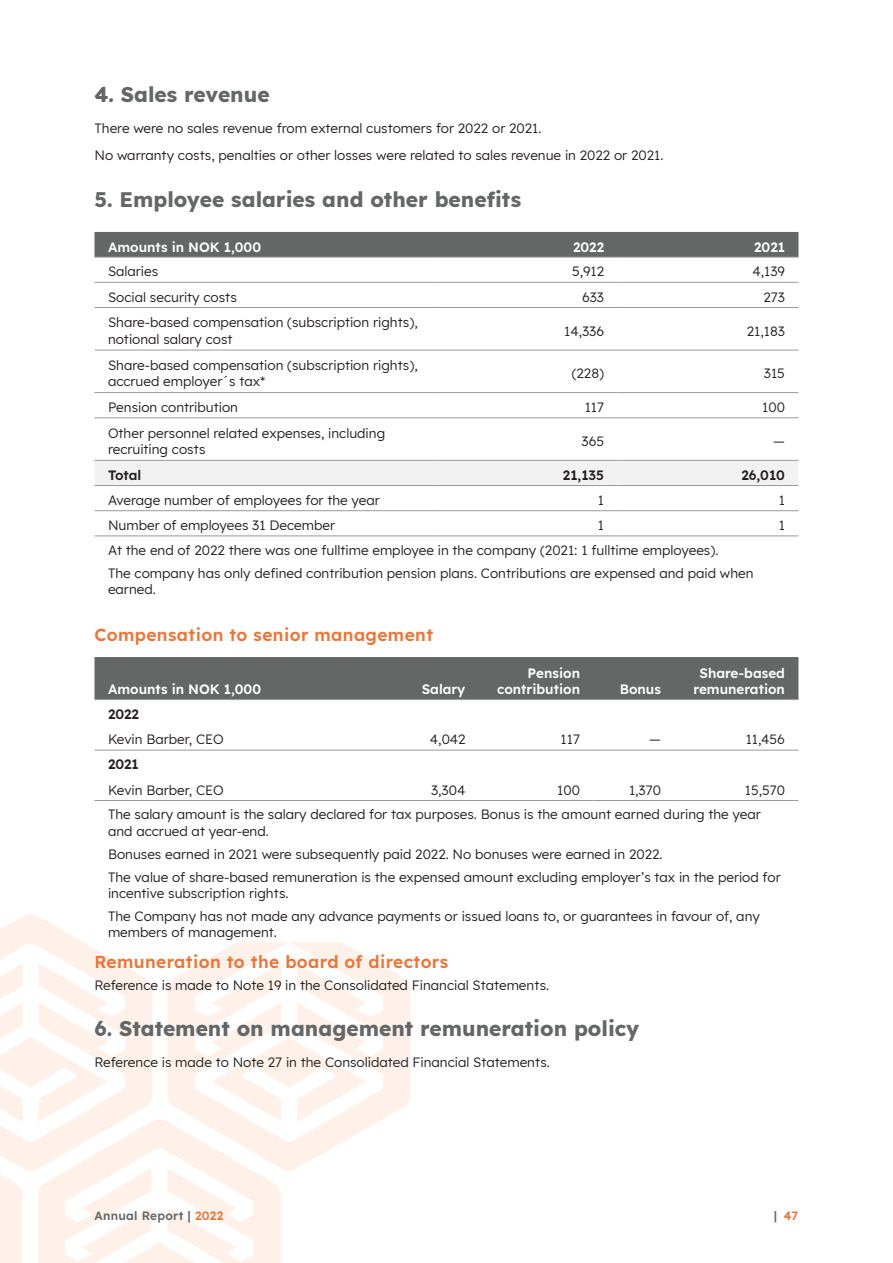
<style>
.page{position:relative;width:893px;height:1263px;background:#fff}
.page>*{position:absolute;margin:0;border:0;box-sizing:border-box;transform-origin:0 0}
.header_1{font:700 21px "Lexend";color:#656666}
.header_2{font:600 17.25px "Lexend";letter-spacing:.025em;color:#ef7232}
.table_FL{font:13.5px/16.2px "Lexend";color:#231f20}
.body{font:13.5px "Lexend";color:#231f20}
.table_FR{font:13.5px "Lexend";color:#231f20}
.table_head_FR{font:600 13.5px/16.2px "Lexend";color:#fff;text-align:right}
.table_head_FL{font:600 13.5px "Lexend";color:#fff}
.table_FL-2{font:600 13.5px "Lexend";color:#231f20}
.table_FR-2{font:600 13.5px "Lexend";color:#231f20}
.t1{font:600 12px "Lexend";letter-spacing:.02em;color:#656666}
.t2{font:600 12px "Lexend";color:#ef7232}
.s1{color:#ef7232}
.s2{color:#656666}
</style>
<div class="page">
<svg style="left:0;top:914px;width:410px;height:349px;fill:#fdf4ef"></svg>
<div style="left:94px;top:232px;width:704px;height:25px;background:#656666"></div>
<svg style="left:94px;top:281px;width:704px;height:255px"></svg>
<div style="left:94px;top:461px;width:704px;height:24px;background:#f1f2f1"></div>
<hr style="left:94px;top:257px;width:343px;height:1px;background:#989999">
<hr style="left:437px;top:257px;width:181px;height:1px;background:#989999">
<hr style="left:618px;top:257px;width:180px;height:1px;background:#989999">
<hr style="left:94px;top:282px;width:343px;height:1px;background:#989999">
<hr style="left:437px;top:282px;width:181px;height:1px;background:#989999">
<hr style="left:618px;top:282px;width:180px;height:1px;background:#989999">
<hr style="left:94px;top:307px;width:343px;height:1px;background:#989999">
<hr style="left:437px;top:307px;width:181px;height:1px;background:#989999">
<hr style="left:618px;top:307px;width:180px;height:1px;background:#989999">
<hr style="left:94px;top:350px;width:343px;height:1px;background:#989999">
<hr style="left:437px;top:350px;width:181px;height:1px;background:#989999">
<hr style="left:618px;top:350px;width:180px;height:1px;background:#989999">
<hr style="left:94px;top:392px;width:343px;height:1px;background:#989999">
<hr style="left:437px;top:392px;width:181px;height:1px;background:#989999">
<hr style="left:618px;top:392px;width:180px;height:1px;background:#989999">
<hr style="left:94px;top:417px;width:343px;height:1px;background:#989999">
<hr style="left:437px;top:417px;width:181px;height:1px;background:#989999">
<hr style="left:618px;top:417px;width:180px;height:1px;background:#989999">
<hr style="left:94px;top:510px;width:343px;height:1px;background:#989999">
<hr style="left:437px;top:510px;width:181px;height:1px;background:#989999">
<hr style="left:618px;top:510px;width:180px;height:1px;background:#989999">
<hr style="left:94px;top:536px;width:343px;height:1px;background:#989999">
<hr style="left:437px;top:536px;width:181px;height:1px;background:#989999">
<hr style="left:618px;top:536px;width:180px;height:1px;background:#989999">
<hr style="left:94px;top:460px;width:343px;height:1px;background:#989999">
<hr style="left:437px;top:460px;width:181px;height:1px;background:#989999">
<hr style="left:618px;top:460px;width:180px;height:1px;background:#989999">
<hr style="left:94px;top:485px;width:343px;height:1px;background:#989999">
<hr style="left:437px;top:485px;width:181px;height:1px;background:#989999">
<hr style="left:618px;top:485px;width:180px;height:1px;background:#989999">
<div style="left:94px;top:657px;width:704px;height:42px;background:#656666"></div>
<svg style="left:94px;top:700px;width:704px;height:242px"></svg>
<hr style="left:94px;top:699px;width:312px;height:1px;background:#989999">
<hr style="left:406px;top:699px;width:73px;height:1px;background:#989999">
<hr style="left:479px;top:699px;width:114px;height:1px;background:#989999">
<hr style="left:593px;top:699px;width:81px;height:1px;background:#989999">
<hr style="left:674px;top:699px;width:124px;height:1px;background:#989999">
<hr style="left:94px;top:750px;width:312px;height:1px;background:#989999">
<hr style="left:406px;top:750px;width:73px;height:1px;background:#989999">
<hr style="left:479px;top:750px;width:114px;height:1px;background:#989999">
<hr style="left:593px;top:750px;width:81px;height:1px;background:#989999">
<hr style="left:674px;top:750px;width:124px;height:1px;background:#989999">
<hr style="left:94px;top:800px;width:312px;height:1px;background:#989999">
<hr style="left:406px;top:800px;width:73px;height:1px;background:#989999">
<hr style="left:479px;top:800px;width:114px;height:1px;background:#989999">
<hr style="left:593px;top:800px;width:81px;height:1px;background:#989999">
<hr style="left:674px;top:800px;width:124px;height:1px;background:#989999">
<p class="header_1" style="left:94px;top:78px;width:177px">4. Sales revenue</p>
<p class="body" style="left:94px;top:118px;width:448px">There were no sales revenue from external customers for 2022 or 2021.</p>
<p class="body" style="left:94px;top:145px;width:570px">No warranty costs, penalties or other losses were related to sales revenue in 2022 or 2021.</p>
<p class="header_1" style="left:94px;top:182px;width:428px">5. Employee salaries and other benefits</p>
<p class="table_head_FL" style="left:108px;top:237px;width:155px">Amounts in NOK 1,000</p>
<p class="table_head_FR" style="left:573px;top:238px;width:32px">2022</p>
<p class="table_head_FR" style="left:754px;top:238px;width:32px">2021</p>
<p class="table_FL" style="left:108px;top:263px;width:52px">Salaries</p>
<p class="table_FR" style="left:572px;top:262px;width:34px">5,912</p>
<p class="table_FR" style="left:752px;top:262px;width:34px">4,139</p>
<p class="table_FL" style="left:108px;top:288px;width:131px">Social security costs</p>
<p class="table_FR" style="left:582px;top:287px;width:24px">633</p>
<p class="table_FR" style="left:763px;top:287px;width:23px">273</p>
<p class="table_FL" style="left:108px;top:314px;width:311px">Share-based compensation (subscription rights), notional salary cost</p>
<p class="table_FR" style="left:564px;top:321px;width:41px">14,336</p>
<p class="table_FR" style="left:747px;top:321px;width:40px">21,183</p>
<p class="table_FL" style="left:108px;top:356px;width:311px">Share-based compensation (subscription rights), accrued employer´s tax*</p>
<p class="table_FR" style="left:572px;top:364px;width:34px">(228)</p>
<p class="table_FR" style="left:764px;top:364px;width:23px">315</p>
<p class="table_FL" style="left:108px;top:398px;width:131px">Pension contribution</p>
<p class="table_FR" style="left:585px;top:397px;width:21px">117</p>
<p class="table_FR" style="left:762px;top:397px;width:24px">100</p>
<p class="table_FL" style="left:108px;top:424px;width:279px">Other personnel related expenses, including recruiting costs</p>
<p class="table_FR" style="left:582px;top:431px;width:24px">365</p>
<p class="table_FR" style="left:773px;top:431px;width:13px">—</p>
<p class="table_FL-2" style="left:108px;top:465px;width:35px">Total</p>
<p class="table_FR-2" style="left:563px;top:465px;width:43px">21,135</p>
<p class="table_FR-2" style="left:741px;top:465px;width:45px">26,010</p>
<p class="table_FL" style="left:108px;top:491px;width:273px">Average number of employees for the year</p>
<p class="table_FR" style="left:598px;top:490px;width:8px">1</p>
<p class="table_FR" style="left:779px;top:490px;width:8px">1</p>
<p class="table_FL" style="left:108px;top:516px;width:229px">Number of employees 31 December</p>
<p class="table_FR" style="left:598px;top:516px;width:8px">1</p>
<p class="table_FR" style="left:779px;top:516px;width:8px">1</p>
<p class="table_FL" style="left:108px;top:541px;width:612px">At the end of 2022 there was one fulltime employee in the company (2021: 1 fulltime employees).</p>
<p class="table_FL" style="left:108px;top:564px;width:647px">The company has only defined contribution pension plans. Contributions are expensed and paid when earned.</p>
<p class="header_2" style="left:94px;top:621px;width:340px">Compensation to senior management</p>
<p class="table_head_FL" style="left:108px;top:679px;width:155px">Amounts in NOK 1,000</p>
<p class="table_head_FR" style="left:422px;top:680px;width:45px">Salary</p>
<p class="table_head_FR" style="left:497px;top:664px;width:84px">Pension contribution</p>
<p class="table_head_FR" style="left:693px;top:664px;width:93px;text-align:center">Share-based remuneration</p>
<p class="table_head_FR" style="left:620px;top:680px;width:43px">Bonus</p>
<p class="table_FL-2" style="left:108px;top:704px;width:32px">2022</p>
<p class="table_FL" style="left:108px;top:730px;width:117px">Kevin Barber, CEO</p>
<p class="table_FR" style="left:430px;top:730px;width:37px">4,042</p>
<p class="table_FR" style="left:561px;top:730px;width:21px">117</p>
<p class="table_FR" style="left:649px;top:730px;width:13px">—</p>
<p class="table_FR" style="left:746px;top:730px;width:41px">11,456</p>
<p class="table_FL-2" style="left:108px;top:754px;width:32px">2021</p>
<p class="table_FL" style="left:108px;top:781px;width:117px">Kevin Barber, CEO</p>
<p class="table_FR" style="left:431px;top:780px;width:36px">3,304</p>
<p class="table_FR" style="left:557px;top:780px;width:24px">100</p>
<p class="table_FR" style="left:629px;top:780px;width:33px">1,370</p>
<p class="table_FR" style="left:745px;top:780px;width:42px">15,570</p>
<p class="table_FL" style="left:108px;top:806px;width:654px">The salary amount is the salary declared for tax purposes. Bonus is the amount earned during the year and accrued at year-end.</p>
<p class="table_FL" style="left:108px;top:845px;width:556px">Bonuses earned in 2021 were subsequently paid 2022. No bonuses were earned in 2022.</p>
<p class="table_FL" style="left:108px;top:868px;width:674px">The value of share-based remuneration is the expensed amount excluding employer’s tax in the period for incentive subscription rights.</p>
<p class="table_FL" style="left:108px;top:907px;width:653px">The Company has not made any advance payments or issued loans to, or guarantees in favour of, any members of management.</p>
<p class="header_2" style="left:94px;top:949px;width:355px">Remuneration to the board of directors</p>
<p class="body" style="left:94px;top:975px;width:456px">Reference is made to Note 19 in the Consolidated Financial Statements.</p>
<p class="header_1" style="left:94px;top:1012px;width:546px">6. Statement on management remuneration policy</p>
<p class="body" style="left:94px;top:1052px;width:457px">Reference is made to Note 27 in the Consolidated Financial Statements.</p>
<p class="t1" style="left:94px;top:1206px;width:130px">Annual Report | <span class="s1">2022</span></p>
<p class="t2" style="left:774px;top:1206px;width:26px"><span class="s2">|</span> 47</p>
</div>
